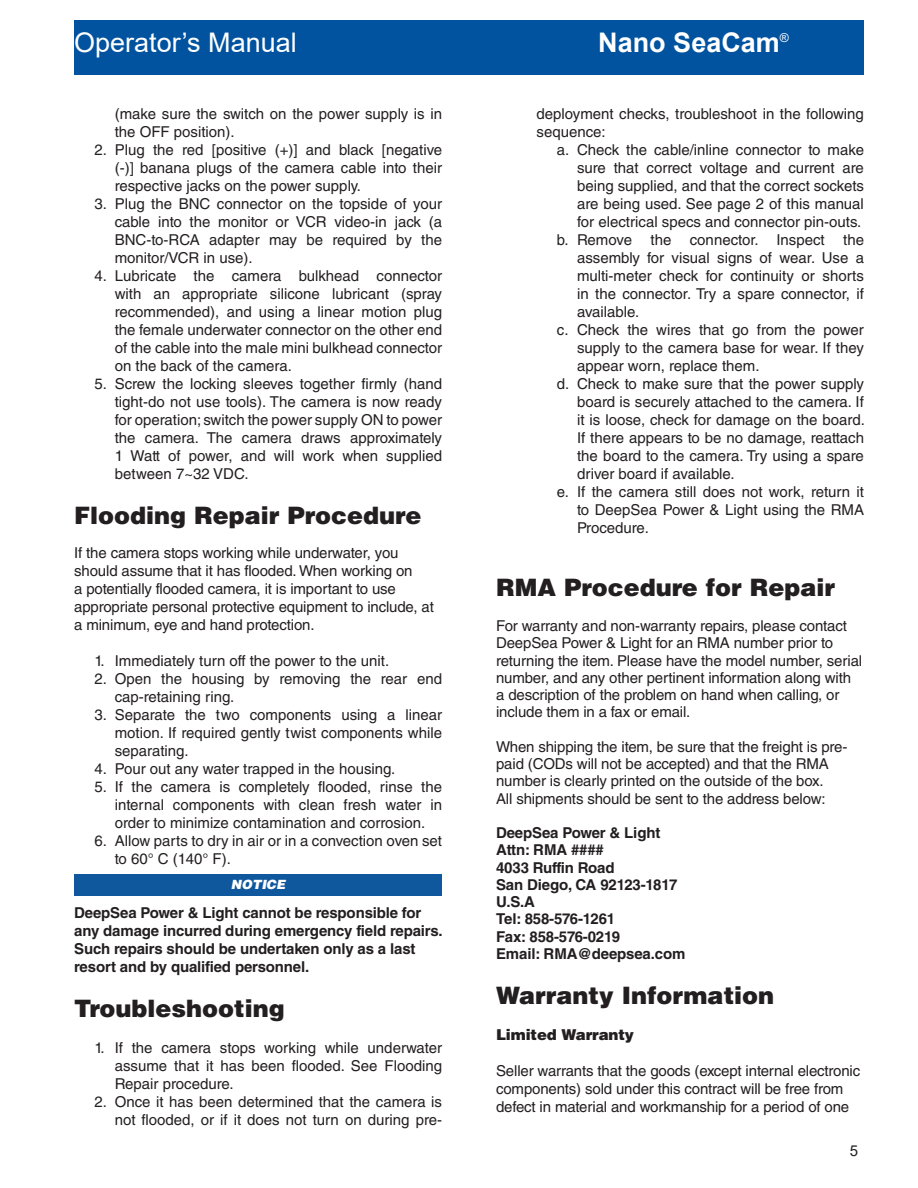
<style>
.page{position:relative;width:918px;height:1188px;background:#fff}
.page>*{position:absolute;margin:0;border:0;box-sizing:border-box;transform-origin:0 0}
.t1{font:27px "Arial";color:#fff}
.t2{font:700 27px "Arial";color:#fff}
.TOC_1_Headers{font:900 24px "Helvetica LT Std";color:#231f20}
.t3{font:15px/18px "Helvetica LT Std";letter-spacing:-.01em;color:#231f20;text-align:justify}
.t4{font:700 15px/17.2px "Helvetica LT Std";letter-spacing:-.01em;color:#231f20}
.t5{font:900 15px "Helvetica LT Std";letter-spacing:-.01em;color:#231f20}
.t6{font:15px "Arial";color:#231f20}
.t7{font:italic 900 12.75px "Helvetica LT Std";color:#fff}
</style>
<div class="page">
<div style="left:74px;top:21px;width:790px;height:54px;background:#0153a0"></div>
<div style="left:74px;top:874px;width:368px;height:21px;background:#0f589e"></div>
<h1 class="t1" style="left:74px;top:24px;width:224px">Operator’s Manual</h1>
<p class="t3" style="left:115px;top:104px;width:329px">(make sure the switch on the power supply is in the OFF position).</p>
<p class="t3" style="left:115px;top:140px;width:329px;text-indent:-20px">2. Plug the red [positive (+)] and black [negative (-)] banana plugs of the camera cable into their respective jacks on the power supply.</p>
<p class="t3" style="left:115px;top:194px;width:329px;text-indent:-20px">3. Plug the BNC connector on the topside of your cable into the monitor or VCR video-in jack (a BNC-to-RCA adapter may be required by the monitor/VCR in use).</p>
<p class="t3" style="left:115px;top:266px;width:329px;text-indent:-20px">4. Lubricate the camera bulkhead connector with an appropriate silicone lubricant (spray recommended), and using a linear motion plug the female underwater connector on the other end of the cable into the male mini bulkhead connector on the back of the camera.</p>
<p class="t3" style="left:115px;top:374px;width:329px;text-indent:-20px">5. Screw the locking sleeves together firmly (hand tight-do not use tools). The camera is now ready for operation; switch the power supply ON to power the camera. The camera draws approximately 1 Watt of power, and will work when supplied between 7~32 VDC.</p>
<p class="TOC_1_Headers" style="left:74px;top:499px;width:349px">Flooding Repair Procedure</p>
<p class="t3" style="left:74px;top:544px;width:361px;text-align:left">If the camera stops working while underwater, you should assume that it has flooded. When working on<br>a potentially flooded camera, it is important to use appropriate personal protective equipment to include, at a minimum, eye and hand protection.</p>
<p class="t3" style="left:94px;top:652px;width:296px">1. Immediately turn off the power to the unit.</p>
<p class="t3" style="left:115px;top:670px;width:329px;text-indent:-20px">2. Open the housing by removing the rear end cap-retaining ring.</p>
<p class="t3" style="left:115px;top:706px;width:329px;text-indent:-20px">3. Separate the two components using a linear motion. If required gently twist components while separating.</p>
<p class="t3" style="left:94px;top:760px;width:302px">4. Pour out any water trapped in the housing.</p>
<p class="t3" style="left:115px;top:778px;width:329px;text-indent:-20px">5. If the camera is completely flooded, rinse the internal components with clean fresh water in order to minimize contamination and corrosion.</p>
<p class="t3" style="left:115px;top:832px;width:329px;text-indent:-20px">6. Allow parts to dry in air or in a convection oven set to 60° C (140° F).</p>
<p class="t7" style="left:231px;top:876px;width:56px">NOTICE</p>
<p class="t4" style="left:74px;top:903px;width:370px;line-height:18px">DeepSea Power &amp; Light cannot be responsible for any damage incurred during emergency field repairs.<br>Such repairs should be undertaken only as a last resort and by qualified personnel.</p>
<p class="TOC_1_Headers" style="left:74px;top:993px;width:212px">Troubleshooting</p>
<p class="t3" style="left:115px;top:1039px;width:329px;text-indent:-20px">1. If the camera stops working while underwater assume that it has been flooded. See Flooding Repair procedure.</p>
<p class="t3" style="left:94px;top:1093px;width:349px;text-align:right">2. Once it has been determined that the camera is not flooded, or if it does not turn on during pre-</p>
<h1 class="t2" style="left:598px;top:24px;width:192px">Nano SeaCam<sup>®</sup></h1>
<p class="t3" style="left:537px;top:104px;width:329px">deployment checks, troubleshoot in the following sequence:</p>
<p class="t3" style="left:577px;top:140px;width:288px;text-indent:-20px">a. Check the cable/inline connector to make sure that correct voltage and current are being supplied, and that the correct sockets are being used. See page 2 of this manual for electrical specs and connector pin-outs.</p>
<p class="t3" style="left:577px;top:230px;width:288px;text-indent:-20px">b. Remove the connector. Inspect the assembly for visual signs of wear. Use a multi-meter check for continuity or shorts in the connector. Try a spare connector, if available.</p>
<p class="t3" style="left:577px;top:320px;width:288px;text-indent:-20px">c. Check the wires that go from the power supply to the camera base for wear. If they appear worn, replace them.</p>
<p class="t3" style="left:577px;top:374px;width:289px;text-indent:-20px">d. Check to make sure that the power supply board is securely attached to the camera. If it is loose, check for damage on the board.<br>If there appears to be no damage, reattach the board to the camera. Try using a spare driver board if available.</p>
<p class="t3" style="left:577px;top:482px;width:288px;text-indent:-20px">e. If the camera still does not work, return it to DeepSea Power &amp; Light using the RMA Procedure.</p>
<p class="TOC_1_Headers" style="left:496px;top:571px;width:341px">RMA Procedure for Repair</p>
<p class="t3" style="left:496px;top:617px;width:368px;line-height:17.2px;text-align:left">For warranty and non-warranty repairs, please contact DeepSea Power &amp; Light for an RMA number prior to returning the item. Please have the model number, serial number, and any other pertinent information along with a description of the problem on hand when calling, or include them in a fax or email.</p>
<p class="t3" style="left:496px;top:738px;width:353px;line-height:17.2px;text-align:left">When shipping the item, be sure that the freight is pre&shy;paid (CODs will not be accepted) and that the RMA number is clearly printed on the outside of the box.</p>
<p class="t3" style="left:496px;top:789px;width:331px">All shipments should be sent to the address below:</p>
<p class="t4" style="left:496px;top:824px;width:191px">DeepSea Power &amp; Light<br>Attn: RMA ####<br>4033 Ruffin Road<br>San Diego, CA 92123-1817<br>U.S.A<br>Tel: 858-576-1261<br>Fax: 858-576-0219<br>Email: RMA@deepsea.com</p>
<p class="TOC_1_Headers" style="left:496px;top:979px;width:280px">Warranty Information</p>
<p class="t5" style="left:496px;top:1025px;width:140px">Limited Warranty</p>
<p class="t3" style="left:496px;top:1061px;width:366px;text-align:left">Seller warrants that the goods (except internal electronic components) sold under this contract will be free from defect in material and workmanship for a period of one</p>
<p class="t6" style="left:850px;top:1140px;width:10px">5</p>
</div>
